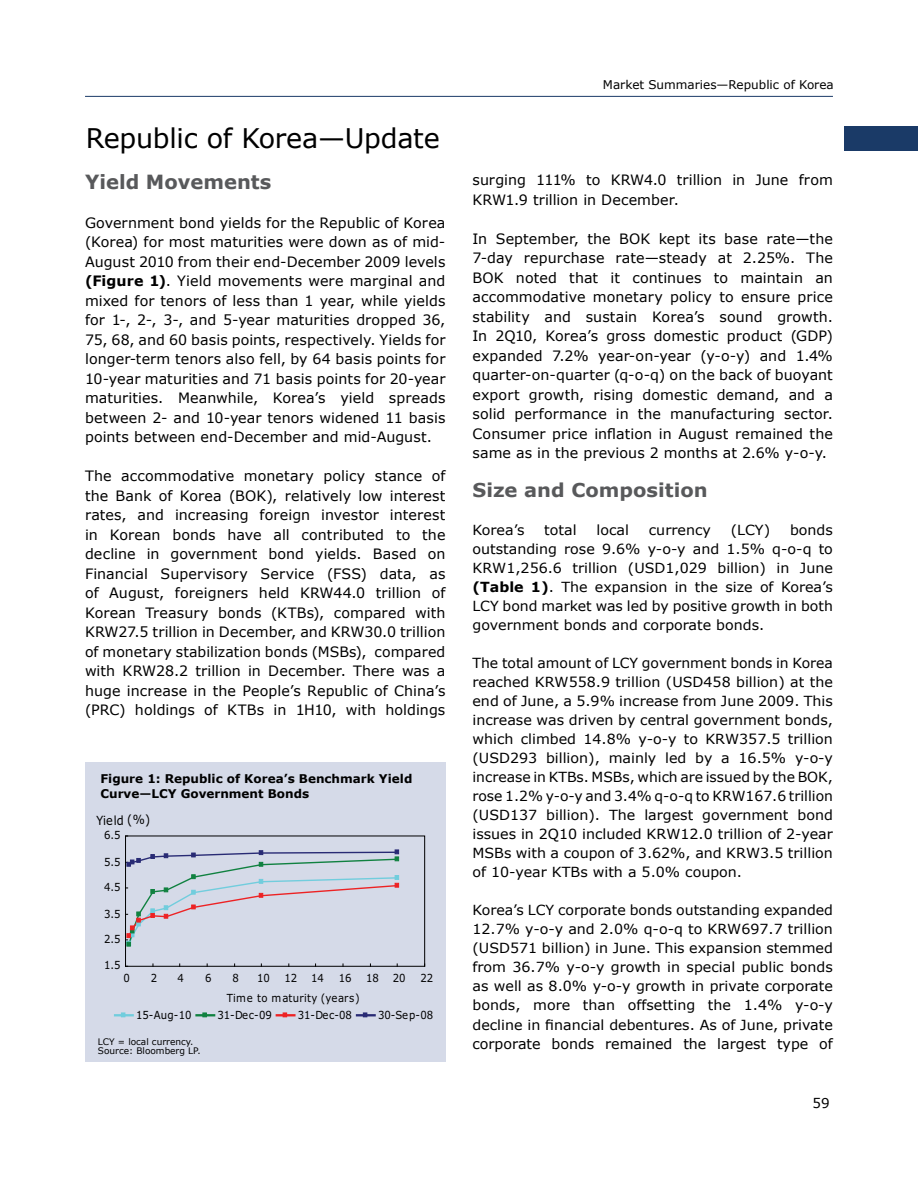
<style>
.page{position:relative;width:918px;height:1188px;background:#fff}
.page>*{position:absolute;margin:0;border:0;box-sizing:border-box;transform-origin:0 0}
.t1{font:27px "Verdana";letter-spacing:-.01em;color:#000}
.t2{font:700 19.5px "Verdana";color:#58595b}
.t3{font:700 19.05px "Verdana";color:#58595b}
.t4{font:14.25px/19.5px "Verdana";letter-spacing:.005em;color:#000;text-align:justify}
.t5{font:13.95px/19px "Verdana";color:#000;text-align:justify}
.t6{font:13.5px "Verdana";color:#000}
.t7{font:12.6px "Verdana";color:#010101;scale:.91 1}
.t8{font:700 12px/15px "Verdana";color:#000}
.t9{font:12px "Verdana";color:#000}
.t10{font:11.1px "Verdana";letter-spacing:-.01em;color:#010101;scale:.91 1}
.t11{font:11.1px "Verdana";letter-spacing:.03em;color:#010101;scale:.91 1}
.t12{font:9px/9px "Verdana";color:#000}
.s1{font-weight:700}
.s2{font-size:14.25px}
</style>
<div class="page">
<hr style="left:85px;top:96px;width:748px;height:1px;background:#1a3a67">
<div style="left:85px;top:762px;width:361px;height:300px;background:#d5dae8"></div>
<div style="left:844px;top:126px;width:74px;height:25px;background:#1a3a67"></div>
<div style="left:125px;top:836px;width:300px;height:130px;border:1px solid #000"></div>
<svg style="left:126px;top:850px;width:273px;height:96px"></svg>
<svg style="left:115px;top:1013px;width:18px;height:4px"></svg>
<svg style="left:197px;top:1013px;width:17px;height:4px"></svg>
<svg style="left:277px;top:1013px;width:17px;height:4px"></svg>
<svg style="left:357px;top:1013px;width:18px;height:4px"></svg>
<p class="t1" style="left:86px;top:121px;width:355px">Republic of Korea—Update</p>
<p class="t2" style="left:85px;top:169px;width:188px">Yield Movements</p>
<p class="t4" style="left:85px;top:213px;width:362px">Government bond yields for the Republic of Korea (Korea) for most maturities were down as of mid-August 2010 from their end-December 2009 levels <span class="s1">(Figure 1)</span>. Yield movements were marginal and mixed for tenors of less than 1 year, while yields for 1-, 2-, 3-, and 5-year maturities dropped 36, 75, 68, and 60 basis points, respectively. Yields for longer-term tenors also fell, by 64 basis points for 10-year maturities and 71 basis points for 20-year maturities. Meanwhile, Korea’s yield spreads between 2- and 10-year tenors widened 11 basis points between end-December and mid-August.</p>
<p class="t4" style="left:85px;top:466px;width:362px">The accommodative monetary policy stance of the Bank of Korea (BOK), relatively low interest rates, and increasing foreign investor interest in Korean bonds have all contributed to the decline in government bond yields. Based on Financial Supervisory Service (FSS) data, as of August, foreigners held KRW44.0 trillion of Korean Treasury bonds (KTBs), compared with KRW27.5 trillion in December, and KRW30.0 trillion of monetary stabilization bonds (MSBs), compared with KRW28.2 trillion in December. There was a huge increase in the People’s Republic of China’s (PRC) holdings of KTBs in 1H10, with holdings</p>
<p class="t8" style="left:100px;top:770px;width:313px">Figure 1: Republic of Korea’s Benchmark Yield<br>Curve—LCY Government Bonds</p>
<p class="t7" style="left:96px;top:812px;width:61px;rotate:-1deg">Yield (%)</p>
<p class="t10" style="left:104px;top:828px;width:19px">6.5</p>
<p class="t10" style="left:104px;top:854px;width:19px">5.5</p>
<p class="t10" style="left:104px;top:880px;width:19px">4.5</p>
<p class="t10" style="left:104px;top:906px;width:19px">3.5</p>
<p class="t10" style="left:104px;top:932px;width:19px">2.5</p>
<p class="t10" style="left:104px;top:958px;width:19px">1.5</p>
<p class="t10" style="left:123px;top:971px;width:9px">0</p>
<p class="t10" style="left:151px;top:971px;width:9px">2</p>
<p class="t10" style="left:178px;top:971px;width:9px">4</p>
<p class="t10" style="left:205px;top:971px;width:9px">6</p>
<p class="t10" style="left:232px;top:971px;width:9px">8</p>
<p class="t10" style="left:257px;top:971px;width:16px">10</p>
<p class="t10" style="left:285px;top:971px;width:16px">12</p>
<p class="t10" style="left:311px;top:971px;width:16px">14</p>
<p class="t10" style="left:339px;top:971px;width:16px">16</p>
<p class="t10" style="left:366px;top:971px;width:16px">18</p>
<p class="t10" style="left:393px;top:971px;width:16px">20</p>
<p class="t10" style="left:420px;top:971px;width:16px">22</p>
<p class="t11" style="left:227px;top:991px;width:148px">Time to maturity (years)</p>
<p class="t10" style="left:136px;top:1008px;width:62px">15-Aug-10</p>
<p class="t10" style="left:218px;top:1008px;width:61px">31-Dec-09</p>
<p class="t10" style="left:298px;top:1008px;width:61px">31-Dec-08</p>
<p class="t10" style="left:378px;top:1008px;width:62px">30-Sep-08</p>
<p class="t12" style="left:98px;top:1037px;width:104px">LCY = local currency.<br>Source: Bloomberg LP.</p>
<p class="t9" style="left:603px;top:77px;width:232px">Market Summaries—Republic of Korea</p>
<p class="t4" style="left:472px;top:170px;width:362px">surging 111% to KRW4.0 trillion in June from<br>KRW1.9 trillion in December.</p>
<p class="t4" style="left:472px;top:228px;width:362px">In September, the BOK kept its base rate—the 7-day repurchase rate—steady at 2.25%. The BOK noted that it continues to maintain an accommodative monetary policy to ensure price stability and sustain Korea’s sound growth.<br>In 2Q10, Korea’s gross domestic product (GDP) expanded 7.2% year-on-year (y-o-y) and 1.4% quarter-on-quarter (q-o-q) on the back of buoyant export growth, rising domestic demand, and a solid performance in the manufacturing sector.<br>Consumer price inflation in August remained the same as in the previous 2 months at 2.6% y-o-y.</p>
<p class="t3" style="left:472px;top:478px;width:237px">Size and Composition</p>
<p class="t5" style="left:472px;top:520px;width:53px">Korea’s</p>
<p class="t5" style="left:544px;top:520px;width:34px">total</p>
<p class="t5" style="left:597px;top:520px;width:34px">local</p>
<p class="t5" style="left:649px;top:520px;width:63px">currency</p>
<p class="t5" style="left:731px;top:520px;width:41px">(LCY)</p>
<p class="t5" style="left:472px;top:520px;width:362px;text-indent:318px">bonds outstanding rose 9.6% y-o-y and 1.5% q-o-q to KRW1,256.6 trillion (USD1,029 billion) in June <span class="s1">(Table 1)</span>. The expansion in the size of Korea’s LCY bond market was led by positive growth in both government bonds and corporate bonds.</p>
<p class="t5" style="left:472px;top:653px;width:362px">The total amount of LCY government bonds in Korea reached KRW558.9 trillion (USD458 billion) at the end of June, a 5.9% increase from June 2009. This increase was driven by central government bonds, which climbed 14.8% y-o-y to KRW357.5 trillion (USD293 billion), mainly led by a 16.5% y-o-y increase in KTBs. MSBs, which are issued by the BOK, rose 1.2% y-o-y and 3.4% q-o-q to KRW167.6 trillion (USD137 billion). The largest government bond issues in 2Q10 included KRW12.0 trillion of 2-year MSBs with a coupon of 3.62%, and KRW3.5 trillion of 10-year KTBs with a 5.0% coupon.</p>
<p class="t5" style="left:472px;top:900px;width:362px">Korea’s LCY corporate bonds outstanding expanded 12.7% y-o-y and 2.0% q-o-q to KRW697.7 trillion (USD571 billion) in June. This expansion stemmed from 36.7% y-o-y growth in special public bonds as well as 8.0% y-o-y growth in private corporate bonds, more than offsetting the 1.4% y-o-y decline in financial debentures. As of June, <span class="s2">private</span></p>
<p class="t4" style="left:472px;top:1034px;width:362px">corporate bonds remained the largest type of</p>
<p class="t6" style="left:812px;top:1095px;width:19px">59</p>
</div>
